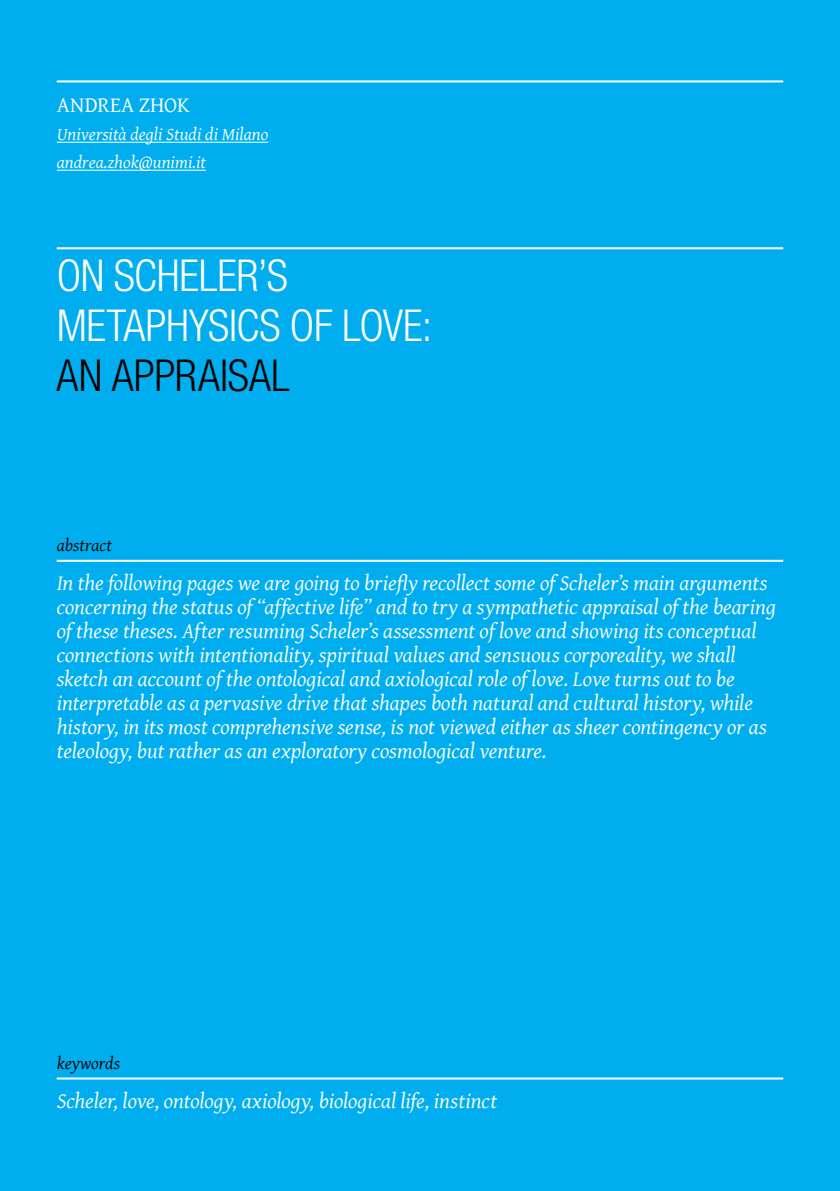
<style>
.page{position:relative;width:840px;height:1191px;background:#fff}
.page>*{position:absolute;margin:0;border:0;box-sizing:border-box;transform-origin:0 0}
.t1{font:300 condensed 44px/50px "Helvetica Neue LT Std";letter-spacing:-.01em;color:#fff}
.t2{font:300 condensed 44px "Helvetica Neue LT Std";color:#000}
.t3{font:italic 22px/24px "Gentium Basic";letter-spacing:-.005em;color:#fff}
.t4{font:22px "Gentium Basic";color:#fff}
.t5{font:italic 18px/28px "Gentium Basic";color:#fff}
.t6{font:italic 18px "Gentium Basic";color:#000}
</style>
<div class="page">
<div style="left:0;top:0;width:839px;height:1191px;background:#00aeef"></div>
<hr style="left:57px;top:80px;width:725px;height:2px;background:#fff">
<hr style="left:57px;top:247px;width:725px;height:2px;background:#fff">
<hr style="left:57px;top:560px;width:725px;height:2px;background:#fff">
<hr style="left:57px;top:1077px;width:725px;height:2px;background:#fff">
<hr style="left:57px;top:142px;width:211px;height:1px;background:#fff">
<hr style="left:57px;top:170px;width:149px;height:1px;background:#fff">
<p class="t4" style="left:57px;top:89px;width:14px">ANDREA</p>
<p class="t4" style="left:139px;top:89px;width:52px">ZHOK</p>
<p class="t5" style="left:57px;top:120px;width:213px">Università degli Studi di Milano andrea.zhok@unimi.it</p>
<h1 class="t1" style="left:57px;top:250px;width:377px">ON SCHELER’S<br>METAPHYSICS OF LOVE:</h1>
<h1 class="t2" style="left:57px;top:350px;width:76px">AN APPRAI</h1>
<h1 class="t2" style="left:228px;top:350px;width:43px">SAL</h1>
<p class="t6" style="left:57px;top:532px;width:57px">abstract</p>
<p class="t3" style="left:57px;top:570px;width:720px">In the following pages we are going to briefly recollect some of Scheler’s main arguments concerning the status of“affective life” and to try a sympathetic appraisal ofthe bearing ofthese theses. After resuming Scheler’s assessment oflove and showing its conceptual connections with intentionality, spiritual values and sensuous corporeality, we shall sketch an account ofthe ontological and axiological role oflove. Love turns out to be interpretable as a pervasive drive that shapes both natural and cultural history, while history, in its most comprehensive sense, is not viewed either as sheer contingency or as teleology, but rather as an exploratory cosmological venture.</p>
<p class="t6" style="left:57px;top:1050px;width:65px">keywords</p>
<p class="t3" style="left:57px;top:1088px;width:442px">Scheler, love, ontology, axiology, biological life, instinct</p>
</div>
